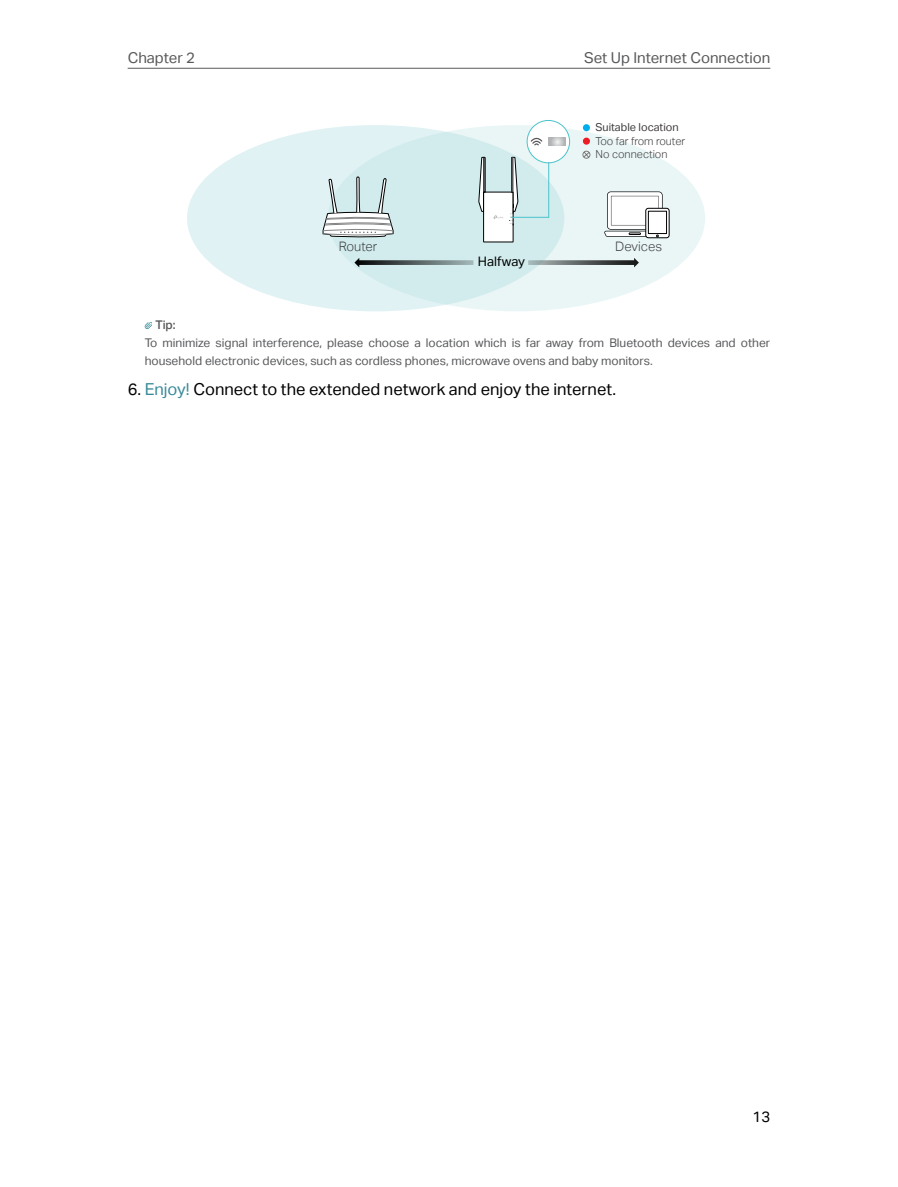
<style>
.page{position:relative;width:898px;height:1187px;background:#fff}
.page>*{position:absolute;margin:0;border:0;box-sizing:border-box;transform-origin:0 0}
.t1{font:16.5px "TP Link Aktiv Regular";color:#000}
.t2{font:15px "TP Link Aktiv Regular";color:#58595b}
.t3{font:15px "TP Link Aktiv Regular";color:#000}
.t4{font:13.05px "TP Link Aktiv Light";color:#404042}
.t5{font:13.05px "TP Link Aktiv Regular";color:#000}
.t6{font:12px/18px "TP Link Aktiv Regular";color:#58595b}
.t7{font:12px "TP Link Aktiv Medium";color:#58595b}
.t8{font:10.95px/13.2px "TP Link Aktiv Light";color:#3e3b3b}
.t9{font:10.95px "TP Link Aktiv Regular";color:#3e3b3b}
.s1{color:#388a99}
</style>
<div class="page">
<hr style="left:128px;top:68px;width:642px;height:1px;background:#58595b">
<div style="left:328px;top:125px;width:377px;height:186px;background:#eaf6f6;border-radius:50%"></div>
<div style="left:187px;top:125px;width:377px;height:186px;background:#e0f2f4;border-radius:50%"></div>
<div style="left:328px;top:132px;width:236px;height:172px;background:#d2ecee;border-radius:50%"></div>
<svg style="left:322px;top:125px;width:71px;height:113px"></svg>
<svg style="left:645px;top:208px;width:24px;height:30px"></svg>
<div style="left:645px;top:208px;width:24px;height:30px;border:1px solid #000;border-radius:3px"></div>
<div style="left:648px;top:211px;width:18px;height:23px;background:#fff"></div>
<svg style="left:604px;top:191px;width:61px;height:46px"></svg>
<svg style="left:528px;top:258px;width:110px;height:9px"></svg>
<svg style="left:354px;top:258px;width:119px;height:9px"></svg>
<div style="left:582px;top:151px;width:8px;height:7px;border:1px solid #221915;border-radius:50%"></div>
<svg style="left:583px;top:152px;width:6px;height:5px"></svg>
<div style="left:527px;top:120px;width:42px;height:43px;background:#fff;border-radius:50%"></div>
<div style="left:526px;top:120px;width:44px;height:43px;border:1px solid #4ac3ca;border-radius:50%"></div>
<svg style="left:548px;top:137px;width:17px;height:9px"></svg>
<svg style="left:530px;top:138px;width:12px;height:7px"></svg>
<svg style="left:478px;top:157px;width:40px;height:85px"></svg>
<hr style="left:511px;top:217px;width:37px;height:1px;background:#4ac3ca">
<hr style="left:548px;top:163px;width:1px;height:54px;background:#4ac3ca">
<div style="left:582px;top:138px;width:7px;height:7px;background:#ed1b23;border-radius:50%"></div>
<div style="left:582px;top:124px;width:7px;height:7px;background:#00aeef;border-radius:50%"></div>
<svg style="left:145px;top:322px;width:7px;height:7px"></svg>
<p class="t2" style="left:128px;top:49px;width:69px">Chapter 2</p>
<p class="t2" style="left:584px;top:49px;width:188px">Set Up Internet Connection</p>
<p class="t9" style="left:595px;top:121px;width:85px">Suitable location</p>
<p class="t8" style="left:595px;top:134px;width:91px">Too far from router<br>No connection</p>
<p class="t4" style="left:339px;top:239px;width:40px">Router</p>
<p class="t4" style="left:615px;top:239px;width:48px">Devices</p>
<p class="t5" style="left:477px;top:253px;width:49px">Halfway</p>
<p class="t7" style="left:155px;top:318px;width:22px">Tip:</p>
<p class="t6" style="left:145px;top:334px;width:627px">To minimize signal interference, please choose a location which is far away from Bluetooth devices and other household electronic devices, such as cordless phones, microwave ovens and baby monitors.</p>
<h1 class="t1" style="left:128px;top:380px;width:489px">6. <span class="s1">Enjoy!</span> Connect to the extended network and enjoy the internet.</h1>
<p class="t3" style="left:752px;top:1107px;width:19px">13</p>
</div>
